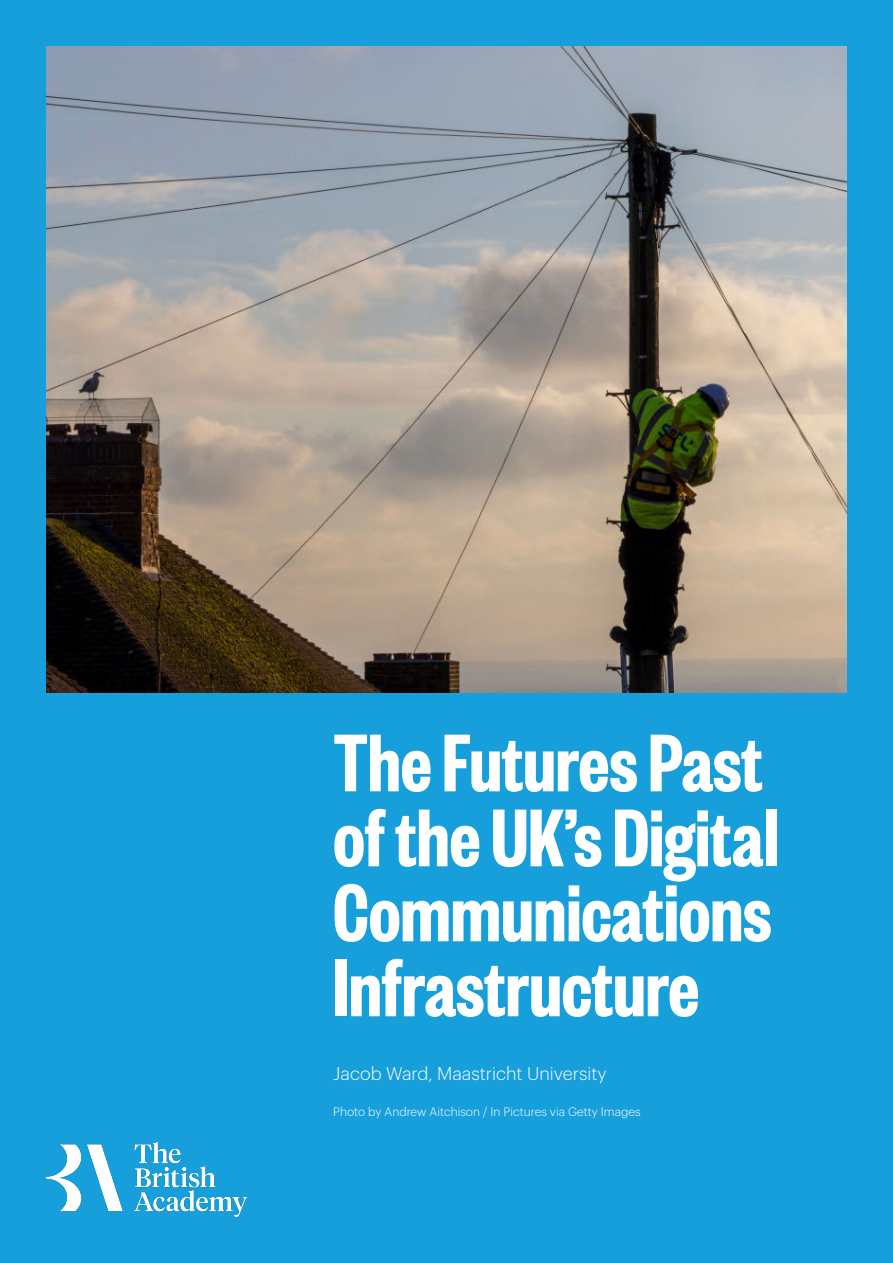
<style>
.page{position:relative;width:893px;height:1263px;background:#169fdb}
.page>*{position:absolute;margin:0;border:0;box-sizing:border-box;transform-origin:0 0}
.t1{font:600 90px/75px "Founders Grotesk X Cond";color:#fff}
.t2{font:300 18px "Graphik";color:#fff}
.t3{font:300 12px "Graphik";color:#fff}
</style>
<div class="page">
<img style="left:47px;top:1142px;width:199px;height:74px">
<img style="left:47px;top:47px;width:799px;height:645px">
<p class="t1" style="left:333px;top:721px;width:447px">The Futures Past of the UK’s Digital<br>Communications<br>Infrastructure</p>
<p class="t2" style="left:333px;top:1061px;width:275px">Jacob Ward, Maastricht University</p>
<p class="t3" style="left:333px;top:1103px;width:309px">Photo by Andrew Aitchison / In Pictures via Getty Images</p>
</div>
